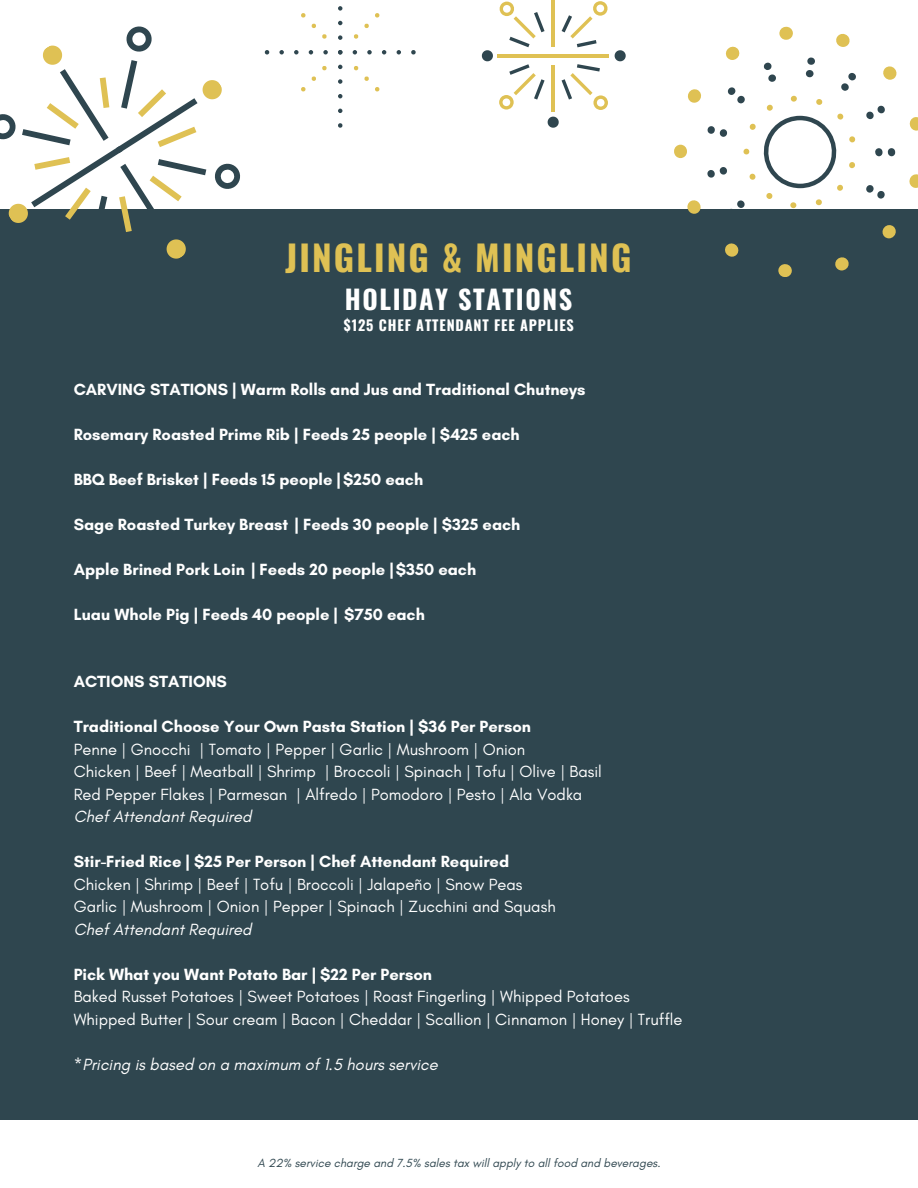
<style>
.page{position:relative;width:918px;height:1188px;background:#fff}
.page>*{position:absolute;margin:0;border:0;box-sizing:border-box;transform-origin:0 0}
.t1{font:700 35.1px "Oswald";letter-spacing:.06em;color:#dfc154}
.t2{font:700 26.25px "Oswald";letter-spacing:.06em;color:#fff}
.t3{font:16.5px/22.5px "Glacial Indifference";color:#fff}
.t4{font:700 16.5px "Glacial Indifference";color:#fff}
.t5{font:italic 16.5px "Glacial Indifference";color:#fff}
.t6{font:700 14.25px "Oswald";letter-spacing:.06em;color:#fff}
.t7{font:italic 12px "Glacial Indifference";color:#2f464f}
.s1{font-weight:700}
.s2{font-style:italic}
.s3{font-style:normal}
</style>
<div class="page">
<div style="left:0;top:209px;width:918px;height:911px;background:#2f464f"></div>
<svg style="left:0;top:26px;width:241px;height:233px"></svg>
<svg style="left:674px;top:27px;width:244px;height:249px"></svg>
<svg style="left:707px;top:57px;width:188px;height:190px"></svg>
<svg style="left:548px;top:117px;width:11px;height:10px"></svg>
<svg style="left:615px;top:50px;width:10px;height:11px"></svg>
<svg style="left:482px;top:50px;width:11px;height:11px"></svg>
<hr style="left:551px;top:0;width:4px;height:47px;background:#dfc154">
<hr style="left:551px;top:65px;width:4px;height:47px;background:#dfc154">
<hr style="left:497px;top:54px;width:61px;height:4px;background:#dfc154">
<hr style="left:555px;top:54px;width:54px;height:4px;background:#dfc154">
<svg style="left:499px;top:64px;width:46px;height:46px"></svg>
<svg style="left:562px;top:64px;width:46px;height:46px"></svg>
<svg style="left:562px;top:1px;width:46px;height:46px"></svg>
<svg style="left:499px;top:2px;width:46px;height:45px"></svg>
<svg style="left:338px;top:109px;width:4px;height:4px"></svg>
<svg style="left:338px;top:123px;width:4px;height:4px"></svg>
<svg style="left:411px;top:50px;width:4px;height:4px"></svg>
<svg style="left:397px;top:50px;width:4px;height:4px"></svg>
<svg style="left:279px;top:50px;width:5px;height:4px"></svg>
<svg style="left:265px;top:50px;width:4px;height:4px"></svg>
<svg style="left:294px;top:6px;width:92px;height:92px"></svg>
<p class="t1" style="left:285px;top:230px;width:348px">JINGLING &amp; MINGLING</p>
<p class="t2" style="left:345px;top:279px;width:229px">HOLIDAY STATIONS</p>
<p class="t6" style="left:344px;top:314px;width:232px">$125 CHEF ATTENDANT FEE APPLIES</p>
<p class="t4" style="left:74px;top:379px;width:513px">CARVING STATIONS | Warm Rolls and Jus and Traditional Chutneys</p>
<p class="t4" style="left:74px;top:424px;width:448px">Rosemary Roasted Prime Rib | Feeds 25 people | $425 each</p>
<p class="t4" style="left:74px;top:469px;width:351px">BBQ Beef Brisket | Feeds 15 people |$250 each</p>
<h4 class="t4" style="left:74px;top:514px;width:448px">Sage Roasted Turkey Breast | Feeds 30 people | $325 each</h4>
<h2 class="t4" style="left:74px;top:559px;width:404px">Apple Brined Pork Loin | Feeds 20 people |$350 each</h2>
<h2 class="t4" style="left:74px;top:604px;width:353px">Luau Whole Pig | Feeds 40 people | $750 each</h2>
<h2 class="t4" style="left:74px;top:672px;width:155px">ACTIONS STATIONS</h2>
<h2 class="t3" style="left:74px;top:715px;width:530px"><span class="s1">Traditional Choose Your Own Pasta Station | $36 Per Person<br></span>Penne | Gnocchi | Tomato | Pepper | Garlic | Mushroom | Onion<br>Chicken | Beef | Meatball | Shrimp | Broccoli | Spinach | Tofu | Olive | Basil Red Pepper Flakes | Parmesan | Alfredo | Pomodoro | Pesto | Ala Vodka <span class="s2">Chef Attendant Required</span></h2>
<h2 class="t3" style="left:74px;top:850px;width:484px"><span class="s1">Stir-Fried Rice | $25 Per Person | Chef Attendant Required </span>Chicken | Shrimp | Beef | Tofu | Broccoli | Jalapeño | Snow Peas Garlic | Mushroom | Onion | Pepper | Spinach | Zucchini and Squash <span class="s2">Chef Attendant Required</span></h2>
<h2 class="t3" style="left:74px;top:963px;width:610px"><span class="s1">Pick What you Want Potato Bar | $22 Per Person<br></span>Baked Russet Potatoes | Sweet Potatoes | Roast Fingerling | Whipped Potatoes<br>Whipped Butter | Sour cream | Bacon | Cheddar | Scallion | Cinnamon | Honey | Truffle</h2>
<h1 class="t5" style="left:74px;top:1054px;width:366px"><span class="s3">*</span>Pricing is based on a maximum of 1.5 hours service</h1>
<h3 class="t7" style="left:257px;top:1156px;width:405px">A 22% service charge and 7.5% sales tax will apply to all food and beverages.</h3>
</div>
